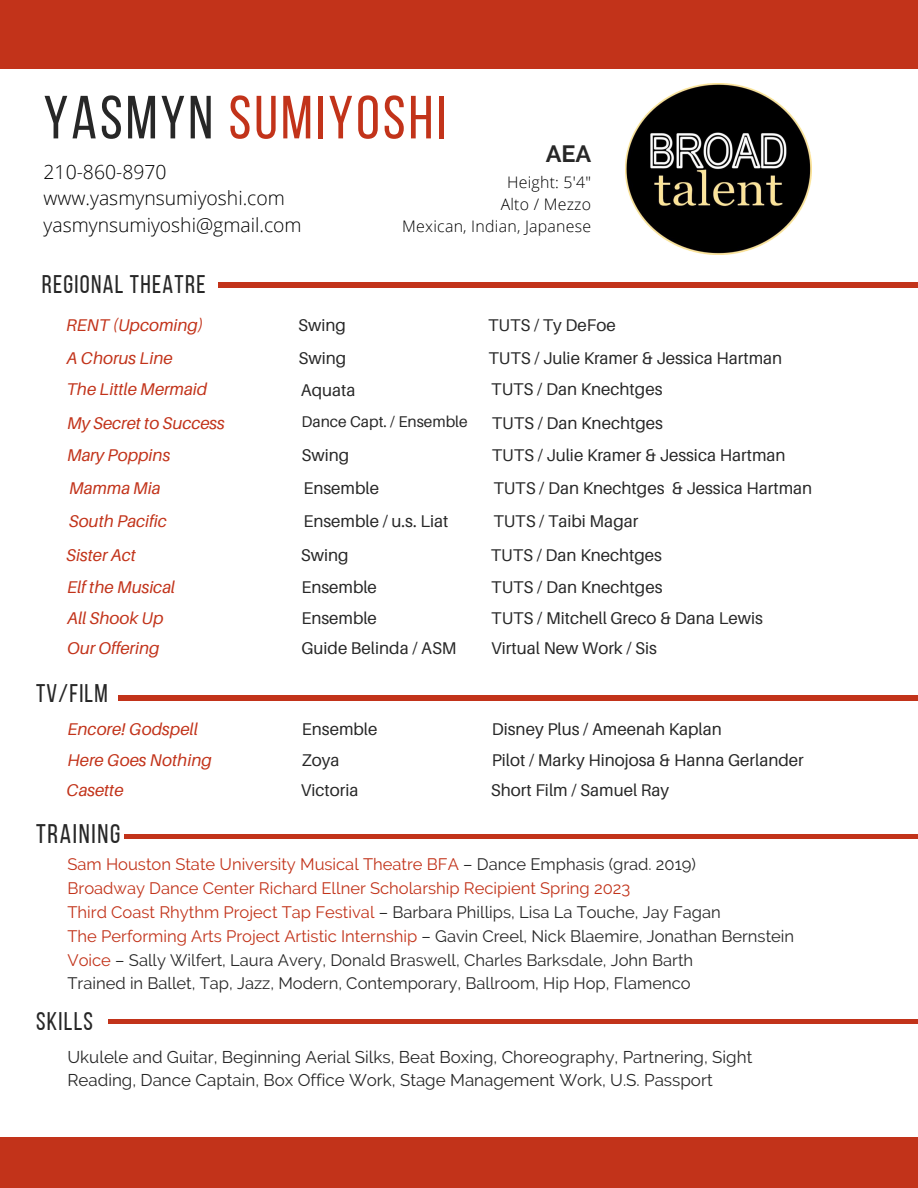
<style>
.page{position:relative;width:918px;height:1188px;background:#fff}
.page>*{position:absolute;margin:0;border:0;box-sizing:border-box;transform-origin:0 0}
.t1{font:60.9px "Bebas Neue";letter-spacing:.05em;color:#c2331a}
.t2{font:26.85px "Bebas Neue";letter-spacing:.065em;color:#272727}
.t3{font:25.5px "Bebas Neue";letter-spacing:.05em;color:#272727}
.t4{font:700 23.55px "Raleway";color:#272727}
.t5{font:300 19.35px/26.5px "Open Sans";color:#000}
.t6{font:16.95px "Aileron";color:#272727}
.t7{font:italic 16.95px "Aileron";color:#c2331a}
.t8{font:16.95px/23.4px "Raleway";color:#272727}
.t9{font:16.65px/23.9px "Raleway";color:#272727}
.t10{font:300 15.9px/21.8px "Open Sans";letter-spacing:.015em;color:#000;text-align:right}
.t11{font:15.6px "Aileron";color:#272727}
.s1{color:#272727}
.s2{color:#c2331a}
</style>
<div class="page">
<hr style="left:218px;top:283px;width:700px;height:4px;background:#c2331a">
<div style="left:0;top:1137px;width:918px;height:51px;background:#c2331a"></div>
<div style="left:0;top:0;width:918px;height:68px;background:#c2331a"></div>
<hr style="left:118px;top:696px;width:635px;height:4px;background:#c2331a">
<hr style="left:570px;top:696px;width:348px;height:4px;background:#c2331a">
<div style="left:124px;top:834px;width:636px;height:5px;background:#c2331a"></div>
<div style="left:570px;top:834px;width:348px;height:5px;background:#c2331a"></div>
<div style="left:108px;top:1019px;width:636px;height:5px;background:#c2331a"></div>
<div style="left:460px;top:1019px;width:458px;height:5px;background:#c2331a"></div>
<img style="left:626px;top:84px;width:185px;height:171px">
<h1 class="t1" style="left:44px;top:93px;width:404px"><span class="s1">YASMYN</span> SUMIYOSHI</h1>
<h3 class="t4" style="left:546px;top:139px;width:47px">AEA</h3>
<p class="t5" style="left:44px;top:158px;width:260px">210-860-8970 www.yasmynsumiyoshi.com yasmynsumiyoshi@gmail.com</p>
<h3 class="t3" style="left:42px;top:274px;width:165px">REGIONAL THEATRE</h3>
<p class="t10" style="left:402px;top:171px;width:190px">Height: 5'4"<br>Alto / Mezzo<br>Mexican, Indian, Japanese</p>
<p class="t7" style="left:66px;top:315px;width:139px">RENT (Upcoming)</p>
<p class="t6" style="left:298px;top:315px;width:49px">Swing</p>
<p class="t6" style="left:488px;top:315px;width:129px">TUTS / Ty DeFoe</p>
<p class="t7" style="left:67px;top:347px;width:108px">A Chorus Line</p>
<p class="t6" style="left:299px;top:347px;width:49px">Swing</p>
<p class="t6" style="left:488px;top:347px;width:295px">TUTS / Julie Kramer &amp; Jessica Hartman</p>
<p class="t7" style="left:67px;top:379px;width:142px">The Little Mermaid</p>
<p class="t6" style="left:301px;top:380px;width:56px">Aquata</p>
<p class="t6" style="left:491px;top:379px;width:173px">TUTS / Dan Knechtges</p>
<p class="t7" style="left:67px;top:412px;width:159px">My Secret to Success</p>
<p class="t11" style="left:301px;top:412px;width:168px">Dance Capt. / Ensemble</p>
<p class="t6" style="left:492px;top:412px;width:173px">TUTS / Dan Knechtges</p>
<p class="t7" style="left:67px;top:444px;width:105px">Mary Poppins</p>
<p class="t6" style="left:301px;top:445px;width:49px">Swing</p>
<p class="t6" style="left:492px;top:444px;width:295px">TUTS / Julie Kramer &amp; Jessica Hartman</p>
<p class="t7" style="left:69px;top:477px;width:93px">Mamma Mia</p>
<p class="t6" style="left:303px;top:477px;width:77px">Ensemble</p>
<p class="t6" style="left:493px;top:477px;width:321px">TUTS / Dan Knechtges &amp; Jessica Hartman</p>
<p class="t7" style="left:69px;top:511px;width:99px">South Pacific</p>
<p class="t6" style="left:303px;top:511px;width:147px">Ensemble / u.s. Liat</p>
<p class="t6" style="left:493px;top:511px;width:147px">TUTS / Taibi Magar</p>
<p class="t7" style="left:67px;top:545px;width:71px">Sister Act</p>
<p class="t6" style="left:301px;top:545px;width:49px">Swing</p>
<p class="t6" style="left:491px;top:545px;width:173px">TUTS / Dan Knechtges</p>
<p class="t7" style="left:67px;top:577px;width:110px">Elf the Musical</p>
<p class="t6" style="left:301px;top:577px;width:77px">Ensemble</p>
<p class="t6" style="left:491px;top:577px;width:173px">TUTS / Dan Knechtges</p>
<p class="t7" style="left:67px;top:607px;width:98px">All Shook Up</p>
<p class="t6" style="left:301px;top:607px;width:77px">Ensemble</p>
<p class="t6" style="left:491px;top:607px;width:273px">TUTS / Mitchell Greco &amp; Dana Lewis</p>
<p class="t7" style="left:67px;top:638px;width:94px">Our Offering</p>
<p class="t6" style="left:301px;top:638px;width:157px">Guide Belinda / ASM</p>
<p class="t6" style="left:491px;top:638px;width:167px">Virtual New Work / Sis</p>
<h3 class="t3" style="left:36px;top:683px;width:73px">TV/FILM</h3>
<p class="t7" style="left:67px;top:719px;width:132px">Encore! Godspell</p>
<p class="t6" style="left:302px;top:719px;width:77px">Ensemble</p>
<p class="t6" style="left:492px;top:719px;width:232px">Disney Plus / Ameenah Kaplan</p>
<p class="t7" style="left:67px;top:749px;width:146px">Here Goes Nothing</p>
<p class="t6" style="left:302px;top:749px;width:39px">Zoya</p>
<p class="t6" style="left:492px;top:749px;width:314px">Pilot / Marky Hinojosa &amp; Hanna Gerlander</p>
<p class="t7" style="left:67px;top:780px;width:59px">Casette</p>
<p class="t6" style="left:301px;top:780px;width:59px">Victoria</p>
<p class="t6" style="left:491px;top:780px;width:180px">Short Film / Samuel Ray</p>
<h2 class="t2" style="left:36px;top:823px;width:86px">TRAINING</h2>
<p class="t9" style="left:67px;top:852px;width:728px"><span class="s2">Sam Houston State University Musical Theatre BFA</span> – Dance Emphasis (grad. 2019)<br><span class="s2">Broadway Dance Center Richard Ellner Scholarship Recipient Spring 2023<br>Third Coast Rhythm Project Tap Festival</span> – Barbara Phillips, Lisa La Touche, Jay Fagan<br><span class="s2">The Performing Arts Project Artistic Internship</span> – Gavin Creel, Nick Blaemire, Jonathan Bernstein <span class="s2">Voice</span> – Sally Wilfert, Laura Avery, Donald Braswell, Charles Barksdale, John Barth<br>Trained in Ballet, Tap, Jazz, Modern, Contemporary, Ballroom, Hip Hop, Flamenco</p>
<h3 class="t3" style="left:36px;top:1010px;width:58px">SKILLS</h3>
<p class="t8" style="left:67px;top:1045px;width:686px">Ukulele and Guitar, Beginning Aerial Silks, Beat Boxing, Choreography, Partnering, Sight<br>Reading, Dance Captain, Box Office Work, Stage Management Work, U.S. Passport</p>
</div>
